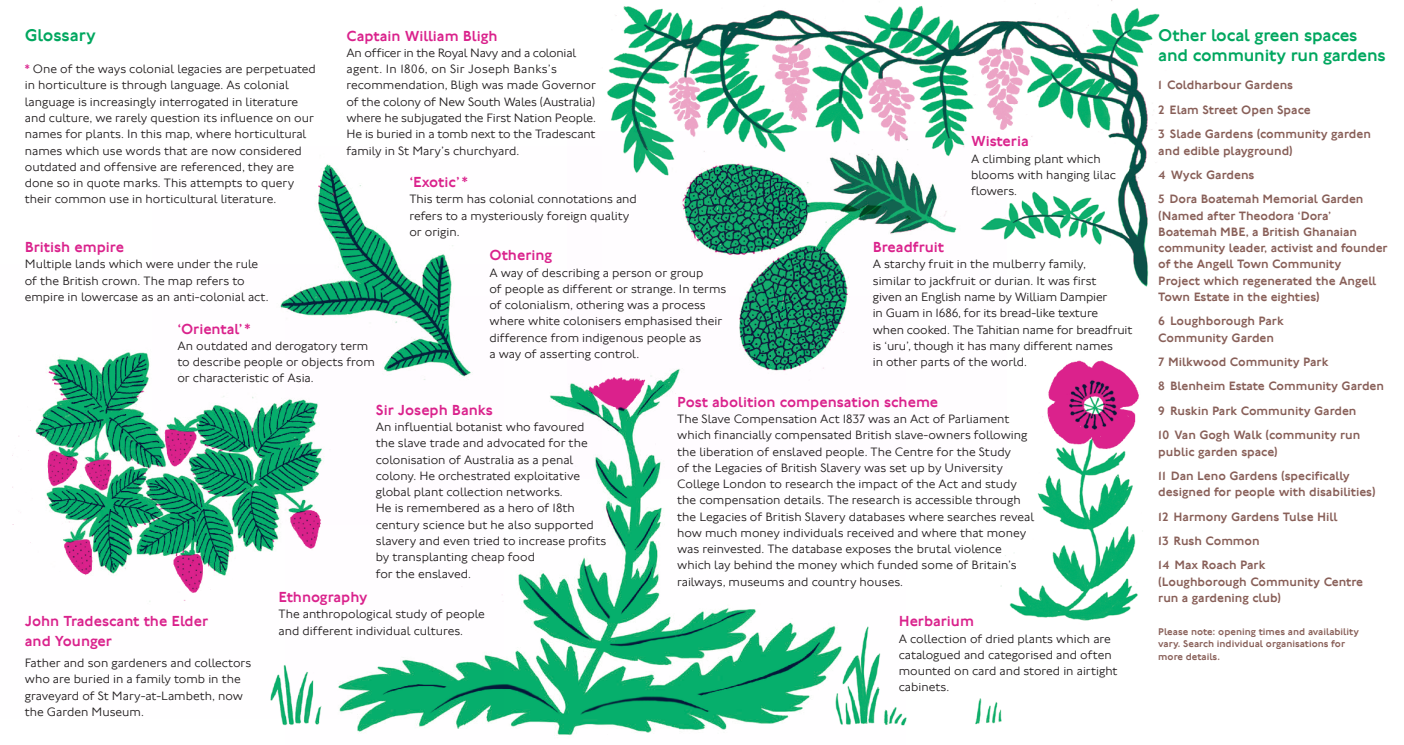
<style>
.page{position:relative;width:1404px;height:745px;background:#fff}
.page>*{position:absolute;margin:0;border:0;box-sizing:border-box;transform-origin:0 0}
.t1{font:500 17.5px/20px "Johnston 100";letter-spacing:-.01em;color:#00a75f}
.t2{font:500 15px/20px "Johnston 100";color:#da228c}
.t3{font:300 12.5px/16.2px "Johnston 100";color:#231f20}
.t4{font:500 12.5px/24.4px "Johnston 100";color:#885f58}
.t5{font:500 10px/12.5px "Johnston 100";color:#885f58}
.s1{font-weight:500;color:#da228c}
</style>
<div class="page">
<img style="left:318px;top:164px;width:33px;height:100px">
<img style="left:12px;top:264px;width:339px;height:338px">
<img style="left:270px;top:665px;width:15px;height:61px">
<img style="left:285px;top:343px;width:530px;height:393px">
<img style="left:601px;top:427px;width:101px;height:51px">
<img style="left:601px;top:6px;width:101px;height:421px">
<img style="left:351px;top:185px;width:250px;height:339px">
<img style="left:351px;top:264px;width:152px;height:454px">
<img style="left:1000px;top:475px;width:52px;height:143px">
<img style="left:815px;top:626px;width:92px;height:100px">
<img style="left:975px;top:597px;width:41px;height:128px">
<img style="left:702px;top:427px;width:304px;height:51px">
<img style="left:702px;top:0;width:459px;height:427px">
<img style="left:1052px;top:212px;width:105px;height:409px">
<h1 class="t1" style="left:25px;top:25px;width:73px">Glossary</h1>
<p class="t3" style="left:25px;top:61px;width:292px"><span class="s1">*</span> One of the ways colonial legacies are perpetuated in horticulture is through language. As colonial language is increasingly interrogated in literature and culture, we rarely question its influence on our names for plants. In this map, where horticultural names which use words that are now considered outdated and offensive are referenced, they are done so in quote marks. This attempts to query their common use in horticultural literature.</p>
<p class="t2" style="left:25px;top:237px;width:101px">British empire</p>
<p class="t3" style="left:25px;top:256px;width:245px">Multiple lands which were under the rule of the British crown. The map refers to empire in lowercase as an anti-colonial act.</p>
<p class="t2" style="left:346px;top:26px;width:153px">Captain William Bligh</p>
<p class="t3" style="left:346px;top:45px;width:251px">An officer in the Royal Navy and a colonial agent. In 1806, on Sir Joseph Banks’s recommendation, Bligh was made Governor of the colony of New South Wales (Australia) where he subjugated the First Nation People.<br>He is buried in a tomb next to the Tradescant family in St Mary’s churchyard.</p>
<p class="t2" style="left:409px;top:172px;width:60px">‘Exotic’ *</p>
<p class="t3" style="left:409px;top:191px;width:229px">This term has colonial connotations and refers to a mysteriously foreign quality or origin.</p>
<p class="t2" style="left:489px;top:245px;width:64px">Othering</p>
<p class="t3" style="left:489px;top:264px;width:238px">A way of describing a person or group<br>of people as different or strange. In terms of colonialism, othering was a process where white colonisers emphasised their difference from indigenous people as<br>a way of asserting control.</p>
<p class="t2" style="left:177px;top:318px;width:75px">‘Oriental’ *</p>
<p class="t3" style="left:177px;top:337px;width:199px">An outdated and derogatory term to describe people or objects from or characteristic of Asia.</p>
<p class="t2" style="left:971px;top:132px;width:59px">Wisteria</p>
<p class="t3" style="left:971px;top:150px;width:146px">A climbing plant which blooms with hanging lilac flowers.</p>
<p class="t2" style="left:872px;top:237px;width:73px">Breadfruit</p>
<p class="t3" style="left:872px;top:256px;width:261px">A starchy fruit in the mulberry family,<br>similar to jackfruit or durian. It was first<br>given an English name by William Dampier<br>in Guam in 1686, for its bread-like texture when cooked. The Tahitian name for breadfruit is ‘uru’, though it has many different names<br>in other parts of the world.</p>
<p class="t2" style="left:25px;top:611px;width:185px">John Tradescant the Elder and Younger</p>
<p class="t3" style="left:25px;top:654px;width:228px">Father and son gardeners and collectors who are buried in a family tomb in the graveyard of St Mary-at-Lambeth, now the Garden Museum.</p>
<p class="t2" style="left:376px;top:400px;width:119px">Sir Joseph Banks</p>
<p class="t3" style="left:376px;top:419px;width:232px">An influential botanist who favoured the slave trade and advocated for the colonisation of Australia as a penal colony. He orchestrated exploitative global plant collection networks.<br>He is remembered as a hero of 18th century science but he also supported slavery and even tried to increase profits by transplanting cheap food<br>for the enslaved.</p>
<p class="t2" style="left:278px;top:587px;width:90px">Ethnography</p>
<p class="t3" style="left:278px;top:605px;width:208px">The anthropological study of people and different individual cultures.</p>
<p class="t2" style="left:677px;top:392px;width:262px">Post abolition compensation scheme</p>
<p class="t3" style="left:677px;top:410px;width:358px">The Slave Compensation Act 1837 was an Act of Parliament which financially compensated British slave-owners following the liberation of enslaved people. The Centre for the Study<br>of the Legacies of British Slavery was set up by University College London to research the impact of the Act and study the compensation details. The research is accessible through the Legacies of British Slavery databases where searches reveal how much money individuals received and where that money was reinvested. The database exposes the brutal violence which lay behind the money which funded some of Britain’s railways, museums and country houses.</p>
<p class="t2" style="left:898px;top:611px;width:77px">Herbarium</p>
<p class="t3" style="left:898px;top:630px;width:220px">A collection of dried plants which are catalogued and categorised and often mounted on card and stored in airtight cabinets.</p>
<h1 class="t1" style="left:1158px;top:25px;width:229px">Other local green spaces and community run gardens</h1>
<p class="t4" style="left:1158px;top:73px;width:214px">1 Coldharbour Gardens<br>2 Elam Street Open Space<br>3 Slade Gardens (community garden</p>
<p class="t4" style="left:1158px;top:138px;width:207px">and edible playground)<br>4 Wyck Gardens<br>5 Dora Boatemah Memorial Garden</p>
<p class="t4" style="left:1158px;top:207px;width:231px;line-height:16.2px">(Named after Theodora ‘Dora’<br>Boatemah MBE, a British Ghanaian community leader, activist and founder of the Angell Town Community<br>Project which regenerated the Angell<br>Town Estate in the eighties)</p>
<p class="t4" style="left:1158px;top:313px;width:127px;line-height:16.2px">6 Loughborough Park<br>Community Garden</p>
<p class="t4" style="left:1158px;top:349px;width:227px">7 Milkwood Community Park<br>8 Blenheim Estate Community Garden<br>9 Ruskin Park Community Garden<br>10 Van Gogh Walk (community run</p>
<p class="t4" style="left:1158px;top:439px;width:193px">public garden space)<br>11 Dan Leno Gardens (specifically</p>
<p class="t4" style="left:1158px;top:479px;width:219px">designed for people with disabilities)<br>12 Harmony Gardens Tulse Hill<br>13 Rush Common<br>14 Max Roach Park</p>
<p class="t4" style="left:1158px;top:573px;width:206px;line-height:16.2px">(Loughborough Community Centre run a gardening club)</p>
<p class="t5" style="left:1158px;top:624px;width:202px">Please note: opening times and availability vary. Search individual organisations for more details.</p>
</div>
